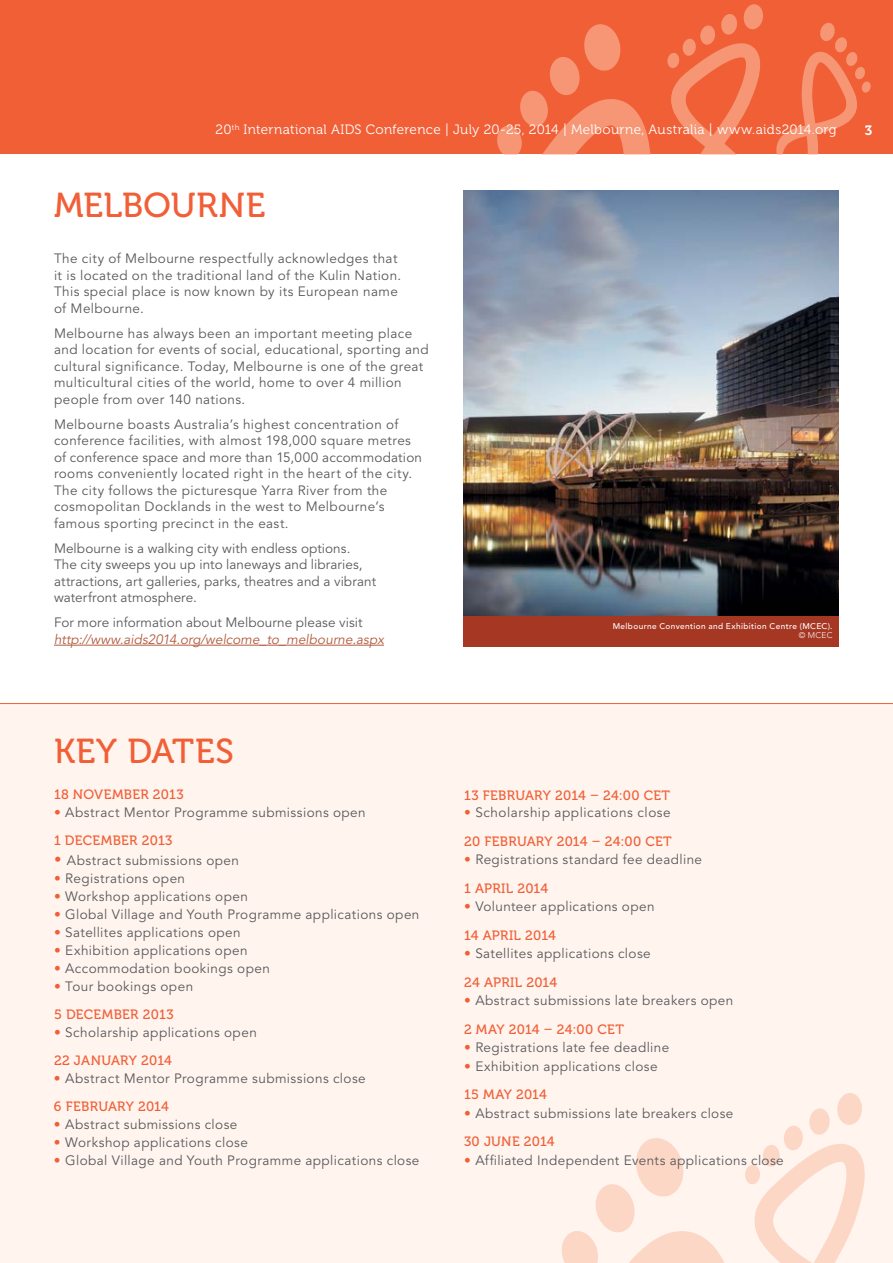
<style>
.page{position:relative;width:893px;height:1263px;background:#fff}
.page>*{position:absolute;margin:0;border:0;box-sizing:border-box;transform-origin:0 0}
.t1{font:34.5px "Museo 500";letter-spacing:.015em;color:#f15f37}
.t2{font:13.5px/16.5px "Avenir";letter-spacing:.03em;color:#58595b}
.t3{font:13.5px/16.5px "Avenir";letter-spacing:.005em;color:#58595b}
.t4{font:13.5px "Museo 500";letter-spacing:.02em;color:#f15f37}
.t5{font:13.5px "Museo 300";letter-spacing:.025em;color:#fff}
.t6{font:italic 13.5px "Avenir";letter-spacing:.005em;color:#b35a3d}
.t7{font:13.5px "Museo 700";color:#fff}
.t8{font:500 8.25px "Avenir";letter-spacing:.05em;color:#fff}
.t9{font:300 8.25px "Avenir";color:#fff}
.s1{color:#f15f37}
.s2{font-family:"Museo 500";font-size:16.5px;color:#f15f37}
</style>
<div class="page">
<div style="left:0;top:0;width:893px;height:154px;background:#f15f37"></div>
<svg style="left:497px;top:24px;width:154px;height:130px"></svg>
<svg style="left:776px;top:22px;width:95px;height:132px"></svg>
<svg style="left:667px;top:4px;width:96px;height:150px"></svg>
<div style="left:0;top:703px;width:893px;height:560px;background:#fff4ee"></div>
<svg style="left:561px;top:1093px;width:304px;height:170px"></svg>
<hr style="left:54px;top:645px;width:330px;height:1px;background:#b35a3d">
<img style="left:463px;top:191px;width:376px;height:425px">
<hr style="left:0;top:703px;width:893px;height:1px;background:#f15f37">
<div style="left:463px;top:616px;width:376px;height:30px;background:#a53723"></div>
<p class="t5" style="left:216px;top:123px;width:622px">20<sup>th</sup> International Aids Conference | July 20-25, 2014 | Melbourne, Australia | www.aids2014.org</p>
<p class="t7" style="left:865px;top:123px;width:9px">3</p>
<h1 class="t1" style="left:54px;top:186px;width:52px">MELBO</h1>
<h1 class="t1" style="left:171px;top:186px;width:72px">URNE</h1>
<p class="t2" style="left:54px;top:251px;width:349px">The city of Melbourne respectfully acknowledges that it is located on the traditional land of the Kulin Nation.<br>This special place is now known by its European name of Melbourne.</p>
<p class="t2" style="left:54px;top:325px;width:376px">Melbourne has always been an important meeting place and location for events of social, educational, sporting and cultural significance. Today, Melbourne is one of the great multicultural cities of the world, home to over 4 million people from over 140 nations.</p>
<p class="t2" style="left:54px;top:416px;width:370px">Melbourne boasts Australia’s highest concentration of conference facilities, with almost 198,000 square metres of conference space and more than 15,000 accommodation rooms conveniently located right in the heart of the city.<br>The city follows the picturesque Yarra River from the cosmopolitan Docklands in the west to Melbourne’s famous sporting precinct in the east.</p>
<p class="t3" style="left:54px;top:540px;width:324px">Melbourne is a walking city with endless options.<br>The city sweeps you up into laneways and libraries, attractions, art galleries, parks, theatres and a vibrant waterfront atmosphere.</p>
<p class="t3" style="left:54px;top:614px;width:310px">For more information about Melbourne please visit</p>
<p class="t6" style="left:54px;top:631px;width:332px">http://www.aids2014.org/welcome_to_melbourne.aspx</p>
<h1 class="t1" style="left:54px;top:732px;width:119px">KEY DATES</h1>
<p class="t4" style="left:54px;top:787px;width:60px">18 NOVEMBE</p>
<p class="t4" style="left:140px;top:787px;width:45px">R 2013</p>
<p class="t2" style="left:54px;top:805px;width:313px"><span class="s1">•</span> Abstract Mentor Programme submissions open</p>
<p class="t4" style="left:54px;top:833px;width:31px">1 DECEMBE</p>
<p class="t4" style="left:129px;top:833px;width:45px">R 2013</p>
<p class="t2" style="left:54px;top:852px;width:187px"><span class="s2">•</span> Abstract submissions open</p>
<p class="t2" style="left:54px;top:870px;width:133px"><span class="s1">•</span> Registrations open</p>
<p class="t2" style="left:54px;top:888px;width:195px"><span class="s1">•</span> Workshop applications open</p>
<p class="t2" style="left:54px;top:906px;width:367px"><span class="s1">•</span> Global Village and Youth Programme applications open</p>
<p class="t2" style="left:54px;top:924px;width:188px"><span class="s1">•</span> Satellites applications open</p>
<p class="t2" style="left:54px;top:942px;width:195px"><span class="s1">•</span> Exhibition applications open</p>
<p class="t2" style="left:54px;top:960px;width:217px"><span class="s1">•</span> Accommodation bookings open</p>
<p class="t2" style="left:54px;top:978px;width:141px"><span class="s1">•</span> Tour bookings open</p>
<p class="t4" style="left:54px;top:1007px;width:32px">5 DECEMBE</p>
<p class="t4" style="left:130px;top:1007px;width:45px">R 2013</p>
<p class="t2" style="left:54px;top:1024px;width:204px"><span class="s1">•</span> Scholarship applications open</p>
<p class="t4" style="left:54px;top:1053px;width:119px">22 JANUARY 2014</p>
<p class="t2" style="left:54px;top:1070px;width:313px"><span class="s1">•</span> Abstract Mentor Programme submissions close</p>
<p class="t4" style="left:54px;top:1099px;width:116px">6 FEB RUARY 2014</p>
<p class="t2" style="left:54px;top:1116px;width:185px"><span class="s1">•</span> Abstract submissions close</p>
<p class="t2" style="left:54px;top:1134px;width:195px"><span class="s1">•</span> Workshop applications close</p>
<p class="t2" style="left:54px;top:1152px;width:367px"><span class="s1">•</span> Global Village and Youth Programme applications close</p>
<p class="t8" style="left:613px;top:621px;width:221px">Melbourne Convention and Exhibition Centre (MCEC).</p>
<p class="t9" style="left:799px;top:630px;width:35px">© MCEC</p>
<p class="t4" style="left:464px;top:788px;width:208px">13 FEBRUARY 2014 – 24:00 CET</p>
<p class="t2" style="left:464px;top:804px;width:208px"><span class="s1">•</span> Scholarship applications close</p>
<p class="t4" style="left:464px;top:833px;width:209px">20 FEBRUARY 2014 – 24:00 CET</p>
<p class="t2" style="left:464px;top:851px;width:240px"><span class="s1">•</span> Registrations standard fee deadline</p>
<p class="t4" style="left:464px;top:880px;width:86px">1 APRIL 2014</p>
<p class="t2" style="left:464px;top:899px;width:192px"><span class="s1">•</span> Volunteer applications open</p>
<p class="t4" style="left:464px;top:928px;width:93px">14 APRIL 2014</p>
<p class="t2" style="left:464px;top:946px;width:188px"><span class="s1">•</span> Satellites applications close</p>
<p class="t4" style="left:464px;top:975px;width:95px">24 APRIL 2014</p>
<p class="t2" style="left:464px;top:993px;width:271px"><span class="s1">•</span> Abstract submissions late breakers open</p>
<p class="t4" style="left:464px;top:1022px;width:161px">2 MAY 2014 – 24:00 CET</p>
<p class="t2" style="left:464px;top:1040px;width:207px"><span class="s1">•</span> Registrations late fee deadline</p>
<p class="t2" style="left:464px;top:1058px;width:195px"><span class="s1">•</span> Exhibition applications close</p>
<p class="t4" style="left:464px;top:1087px;width:84px">15 MAY 2014</p>
<p class="t2" style="left:464px;top:1105px;width:271px"><span class="s1">•</span> Abstract submissions late breakers close</p>
<p class="t4" style="left:464px;top:1134px;width:92px">30 JUNE 2014</p>
<p class="t2" style="left:464px;top:1152px;width:321px"><span class="s1">•</span> Affiliated Independent Events applications close</p>
</div>
